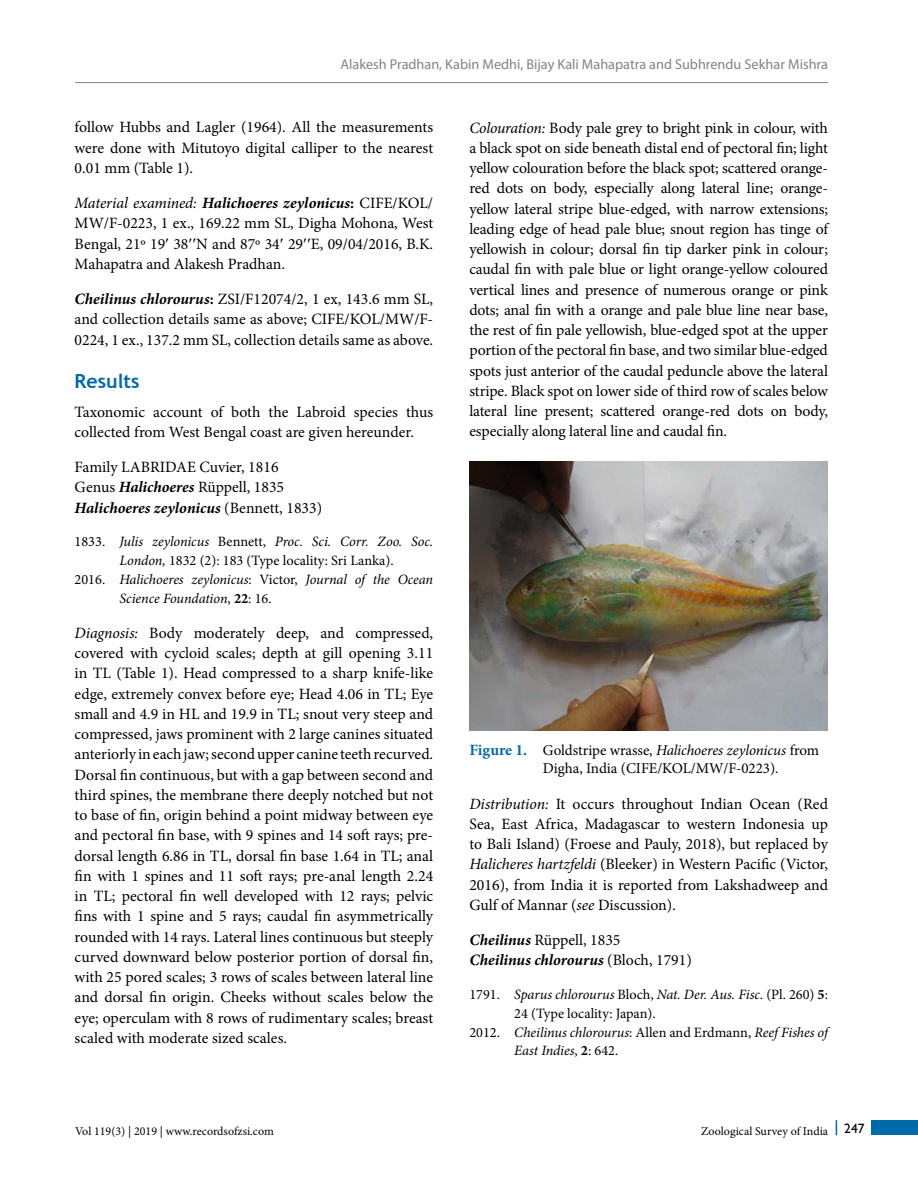
<style>
.page{position:relative;width:918px;height:1188px;background:#fff}
.page>*{position:absolute;margin:0;border:0;box-sizing:border-box;transform-origin:0 0}
.t1{font:700 19.5px "Trebuchet MS";color:#0069aa}
.t2{font:15.75px/20.2px "Minion Pro";color:#000;text-align:justify}
.t3{font:italic 700 15.75px/20.2px "Minion Pro";letter-spacing:-.005em;color:#000}
.t4{font:15px/18px "Minion Pro";letter-spacing:-.005em;color:#000}
.t5{font:italic 14.25px "Minion Pro";letter-spacing:-.005em;color:#000}
.t6{font:14.25px "Myriad Pro";color:#818387}
.t7{font:14.25px "Minion Pro";color:#000}
.t8{font:12px "Minion Pro";color:#000}
.s1{font-style:italic}
.s2{font-weight:700;font-style:italic}
.s3{font-weight:700}
.s4{font-style:normal}
.s5{font-weight:700;font-style:normal}
.s6{font-weight:700;font-size:15.75px;color:#0069aa}
.s7{font-weight:400;font-style:normal}
.s8{font-family:"Gill Sans";font-size:13.5px}
</style>
<div class="page">
<div style="left:872px;top:1120px;width:46px;height:15px;background:#0069aa"></div>
<svg style="left:836px;top:1120px;width:1px;height:15px"></svg>
<hr style="left:75px;top:82px;width:753px;height:1px;background:#818387">
<img style="left:469px;top:462px;width:359px;height:268px">
<p class="t6" style="left:340px;top:56px;width:489px">Alakesh Pradhan, Kabin Medhi, Bijay Kali Mahapatra and Subhrendu Sekhar Mishra</p>
<p class="t2" style="left:75px;top:117px;width:360px">follow Hubbs and Lagler (1964). All the measurements were done with Mitutoyo digital calliper to the nearest 0.01 mm (Table 1).</p>
<p class="t2" style="left:75px;top:193px;width:360px"><span class="s1">Material examined:</span> <span class="s2">Halichoeres zeylonicus</span><span class="s3">:</span> CIFE/KOL/ MW/F-0223, 1 ex., 169.22 mm SL, Digha Mohona, West Bengal, 21º 19 38 N and 87º 34 29 E, 09/04/2016, B.K.<br>Mahapatra and Alakesh Pradhan.</p>
<p class="t2" style="left:75px;top:289px;width:360px"><span class="s2">Cheilinus chlorourus</span><span class="s3">:</span> ZSI/F12074/2, 1 ex, 143.6 mm SL, and collection details same as above; CIFE/KOL/MW/F-0224, 1 ex., 137.2 mm SL, collection details same as above.</p>
<p class="t1" style="left:75px;top:369px;width:66px">Results</p>
<p class="t2" style="left:75px;top:402px;width:360px">Taxonomic account of both the Labroid species thus collected from West Bengal coast are given hereunder.</p>
<p class="t2" style="left:75px;top:457px;width:249px;text-align:left">Family LABRIDAE Cuvier, 1816<br>Genus <span class="s2">Halichoeres</span> Rüppell, 1835<br><span class="s2">Halichoeres zeylonicus</span> (Bennett, 1833)</p>
<p class="t5" style="left:75px;top:532px;width:360px"><span class="s4">1833.</span> Julis zeylonicus <span class="s4">Bennett,</span> Proc. Sci. Corr. Zoo. Soc.</p>
<p class="t7" style="left:119px;top:551px;width:276px"><span class="s1">London,</span> 1832 (2): 183 (Type locality: Sri Lanka).</p>
<p class="t5" style="left:75px;top:570px;width:360px"><span class="s4">2016.</span> Halichoeres zeylonicus<span class="s4">: Victor,</span> Journal of the Ocean</p>
<p class="t5" style="left:119px;top:588px;width:154px">Science Foundation<span class="s4">,</span> <span class="s5">22</span><span class="s4">: 16.</span></p>
<p class="t2" style="left:75px;top:623px;width:360px"><span class="s1">Diagnosis:</span> Body moderately deep, and compressed, covered with cycloid scales; depth at gill opening 3.11 in TL (Table 1). Head compressed to a sharp knife-like edge, extremely convex before eye; Head 4.06 in TL; Eye small and 4.9 in HL and 19.9 in TL; snout very steep and compressed, jaws prominent with 2 large canines situated anteriorly in each jaw; second upper canine teeth recurved.<br>Dorsal fin continuous, but with a gap between second and third spines, the membrane there deeply notched but not to base of fin, origin behind a point midway between eye and pectoral fin base, with 9 spines and 14 soft rays; pre&shy;dorsal length 6.86 in TL, dorsal fin base 1.64 in TL; anal fin with 1 spines and 11 soft rays; pre-anal length 2.24 in TL; pectoral fin well developed with 12 rays; pelvic fins with 1 spine and 5 rays; caudal fin asymmetrically rounded with 14 rays. Lateral lines continuous but steeply curved downward below posterior portion of dorsal fin, with 25 pored scales; 3 rows of scales between lateral line and dorsal fin origin. Cheeks without scales below the eye; operculam with 8 rows of rudimentary scales; breast scaled with moderate sized scales.</p>
<p class="t2" style="left:469px;top:117px;width:360px"><span class="s1">Colouration:</span> Body pale grey to bright pink in colour, with a black spot on side beneath distal end of pectoral fin; light yellow colouration before the black spot; scattered orange&shy;red dots on body, especially along lateral line; orange&shy;yellow lateral stripe blue-edged, with narrow extensions; leading edge of head pale blue; snout region has tinge of yellowish in colour; dorsal fin tip darker pink in colour; caudal fin with pale blue or light orange-yellow coloured vertical lines and presence of numerous orange or pink dots; anal fin with a orange and pale blue line near base, the rest of fin pale yellowish, blue-edged spot at the upper portion of the pectoral fin base, and two similar blue-edged spots just anterior of the caudal peduncle above the lateral stripe. Black spot on lower side of third row of scales below lateral line present; scattered orange-red dots on body, especially along lateral line and caudal fin.</p>
<p class="t4" style="left:543px;top:742px;width:278px;text-indent:-73px"><span class="s6">Figure 1.</span> Goldstripe wrasse, <span class="s1">Halichoeres zeylonicus</span> from<br>Digha, India (CIFE/KOL/MW/F-0223).</p>
<p class="t2" style="left:469px;top:793px;width:360px"><span class="s1">Distribution:</span> It occurs throughout Indian Ocean (Red Sea, East Africa, Madagascar to western Indonesia up to Bali Island) (Froese and Pauly, 2018), but replaced by <span class="s1">Halicheres hartzfeldi</span> (Bleeker) in Western Pacific (Victor, 2016), from India it is reported from Lakshadweep and Gulf of Mannar (<span class="s1">see</span> Discussion).</p>
<p class="t3" style="left:469px;top:930px;width:224px">Cheilinus <span class="s7">Rüppell, 1835<br></span>Cheilinus chlorourus <span class="s7">(Bloch, 1791)</span></p>
<p class="t5" style="left:469px;top:985px;width:360px"><span class="s4">1791.</span> Sparus chlorourus <span class="s4">Bloch,</span> Nat. Der. Aus. Fisc<span class="s4">. (Pl. 260)</span> <span class="s5">5</span><span class="s4">:</span></p>
<p class="t7" style="left:514px;top:1004px;width:143px">24 (Type locality: Japan).</p>
<p class="t5" style="left:469px;top:1022px;width:360px"><span class="s4">2012.</span> Cheilinus chlorourus<span class="s4">: Allen and Erdmann,</span> Reef Fishes of</p>
<p class="t5" style="left:514px;top:1041px;width:106px">East Indies<span class="s4">,</span> <span class="s5">2</span><span class="s4">: 642.</span></p>
<p class="t8" style="left:75px;top:1123px;width:200px">Vol 119(3) | 2019 | www.recordsofzsi.com</p>
<p class="t8" style="left:701px;top:1123px;width:165px">Zoological Survey of India <span class="s8">247</span></p>
</div>
